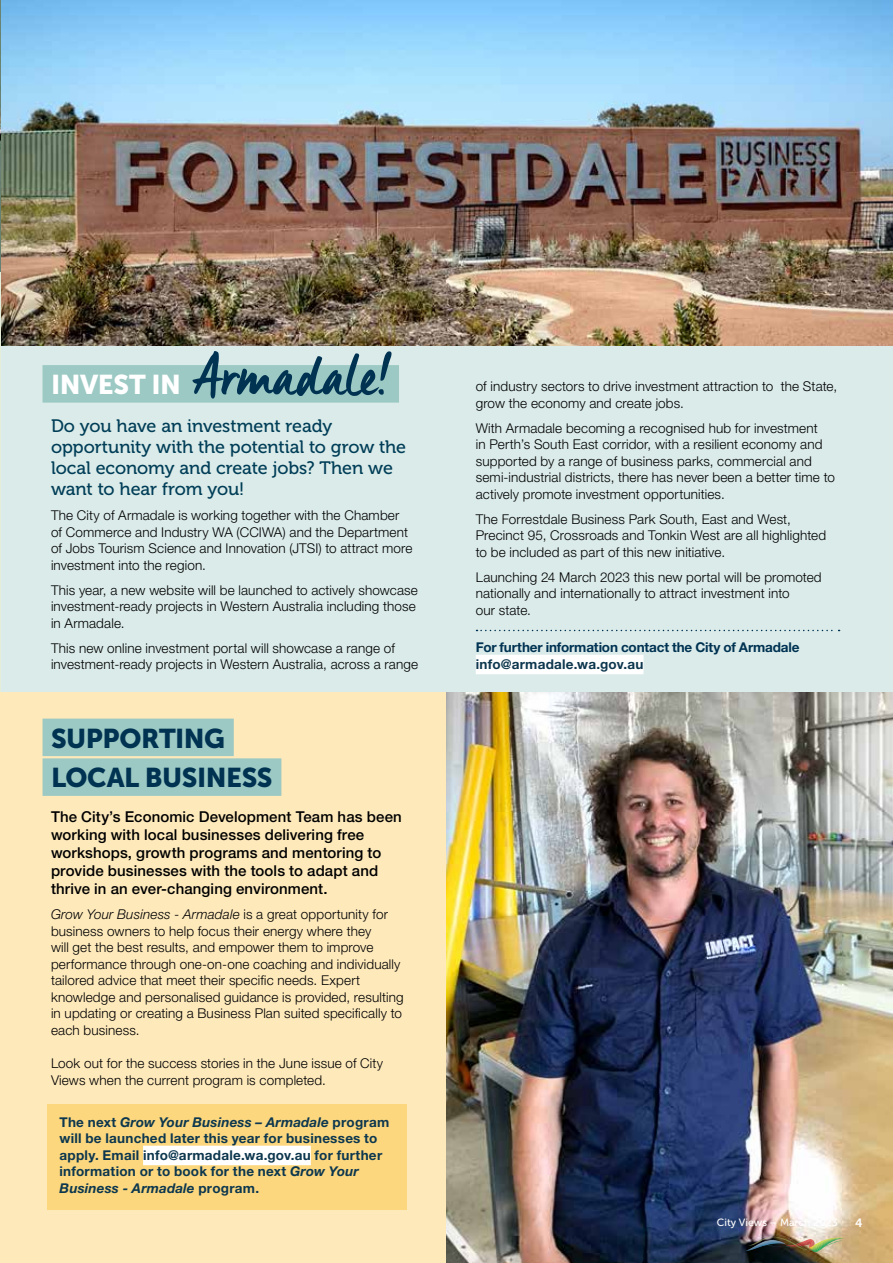
<style>
.page{position:relative;width:893px;height:1263px;background:#fff}
.page>*{position:absolute;margin:0;border:0;box-sizing:border-box;transform-origin:0 0}
.t1{font:57.6px "Manus Smooth";letter-spacing:.015em;color:#003252}
.t2{font:27px/39.8px "Museo Sans 900";letter-spacing:-.015em;color:#003252}
.t3{font:18px/21px "Museo 500";letter-spacing:-.005em;color:#003d57}
.t4{font:500 15px/18px "Helvetica Neue LT Std";letter-spacing:.005em;color:#000}
.t5{font:300 13.5px/16.5px "Helvetica Neue LT Std";letter-spacing:.01em;color:#000}
.t6{font:700 13.5px/16.5px "Helvetica Neue LT Std";letter-spacing:.02em;color:#0d374e}
.t7{font:700 13.5px "Helvetica Neue LT Std";letter-spacing:-.01em;color:#003252}
.t8{font:12px "Museo Sans 700";color:#fff}
.t9{font:10.5px "Museo Sans 500";color:#fff}
.s1{font-family:"Museo Sans 900";font-size:27px;color:#fff}
.s2{font-style:italic}
</style>
<div class="page">
<div style="left:0;top:0;width:893px;height:693px;background:#daebe9"></div>
<div style="left:43px;top:365px;width:356px;height:38px;background:#9cc9c3"></div>
<img style="left:1px;top:0;width:892px;height:345px">
<svg style="left:476px;top:630px;width:364px;height:1px"></svg>
<div style="left:476px;top:655px;width:167px;height:19px;background:#fff"></div>
<hr style="left:0;top:60px;width:1px;height:716px;background:#e3edd8">
<img style="left:0;top:0;width:1px;height:272px">
<div style="left:0;top:693px;width:893px;height:570px;background:#fee9bb"></div>
<div style="left:43px;top:719px;width:191px;height:37px;background:#9cc9c3"></div>
<div style="left:43px;top:758px;width:238px;height:38px;background:#9cc9c3"></div>
<div style="left:47px;top:1104px;width:359px;height:105px;background:#fcd77e"></div>
<div style="left:143px;top:1146px;width:168px;height:19px;background:#fff"></div>
<img style="left:446px;top:693px;width:447px;height:570px">
<img style="left:740px;top:1232px;width:108px;height:29px">
<img style="left:742px;top:1232px;width:105px;height:21px">
<h1 class="t1" style="left:51px;top:340px;width:341px"><span class="s1">INVEST IN</span> Armadale!</h1>
<h3 class="t3" style="left:51px;top:416px;width:357px">Do you have an investment ready opportunity with the potential to grow the local economy and create jobs? Then we want to hear from you!</h3>
<p class="t5" style="left:51px;top:507px;width:363px">The City of Armadale is working together with the Chamber of Commerce and Industry WA (CCIWA) and the Department of Jobs Tourism Science and Innovation (JTSI) to attract more investment into the region.</p>
<p class="t5" style="left:51px;top:581px;width:368px">This year, a new website will be launched to actively showcase investment-ready projects in Western Australia including those in Armadale.</p>
<p class="t5" style="left:51px;top:639px;width:369px">This new online investment portal will showcase a range of investment-ready projects in Western Australia, across a range</p>
<h2 class="t2" style="left:51px;top:718px;width:223px">SUPPORTING<br>LOCAL BUSINESS</h2>
<p class="t4" style="left:51px;top:808px;width:352px">The City’s Economic Development Team has been working with local businesses delivering free workshops, growth programs and mentoring to provide businesses with the tools to adapt and thrive in an ever-changing environment.</p>
<p class="t5" style="left:51px;top:906px;width:354px"><span class="s2">Grow Your Business - Armadale</span> is a great opportunity for business owners to help focus their energy where they<br>will get the best results, and empower them to improve performance through one-on-one coaching and individually tailored advice that meet their specific needs. Expert knowledge and personalised guidance is provided, resulting in updating or creating a Business Plan suited specifically to each business.</p>
<p class="t5" style="left:51px;top:1055px;width:334px">Look out for the success stories in the June issue of City<br>Views when the current program is completed.</p>
<p class="t6" style="left:60px;top:1113px;width:331px">The next <span class="s2">Grow Your Business – Armadale</span> program will be launched later this year for businesses to apply. Email info@armadale.wa.gov.au for further information or to book for the next <span class="s2">Grow Your Business - Armadale</span> program.</p>
<p class="t5" style="left:476px;top:378px;width:363px">of industry sectors to drive investment attraction to the State, grow the economy and create jobs.</p>
<p class="t5" style="left:476px;top:419px;width:361px">With Armadale becoming a recognised hub for investment<br>in Perth’s South East corridor, with a resilient economy and supported by a range of business parks, commercial and semi-industrial districts, there has never been a better time to actively promote investment opportunities.</p>
<p class="t5" style="left:476px;top:510px;width:352px">The Forrestdale Business Park South, East and West,<br>Precinct 95, Crossroads and Tonkin West are all highlighted to be included as part of this new initiative.</p>
<p class="t5" style="left:476px;top:568px;width:347px">Launching 24 March 2023 this new portal will be promoted nationally and internationally to attract investment into<br>our state.</p>
<p class="t7" style="left:476px;top:639px;width:325px">For further information contact the City of Armadale</p>
<p class="t6" style="left:476px;top:656px;width:169px">info@armadale.wa.gov.au</p>
<p class="t9" style="left:717px;top:1217px;width:122px">City Views – March 2023</p>
<p class="t8" style="left:855px;top:1216px;width:9px">4</p>
</div>
